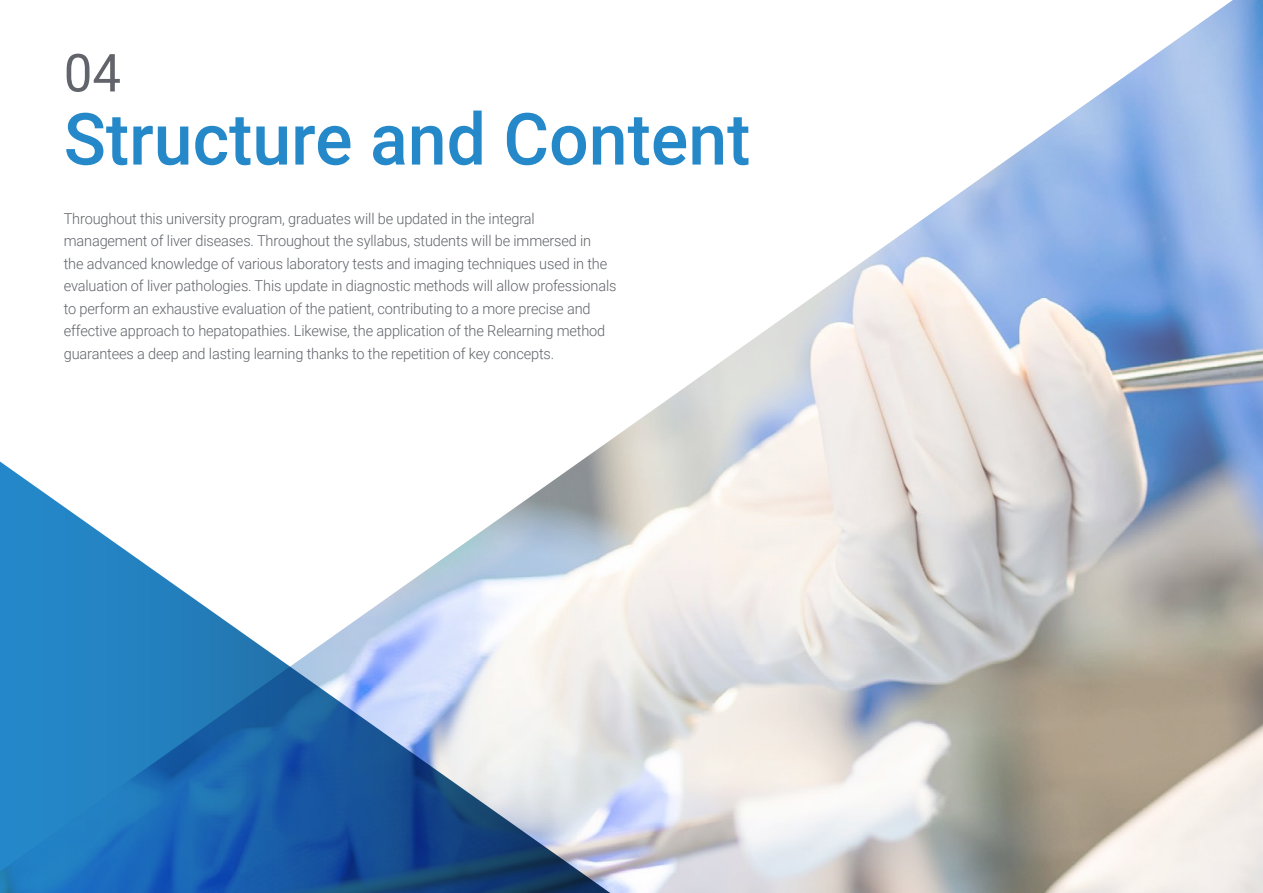
<style>
.page{position:relative;width:1263px;height:893px;background:#fff}
.page>*{position:absolute;margin:0;border:0;box-sizing:border-box;transform-origin:0 0}
.t1{font:500 72px "Roboto";color:#2488c9}
.t2{font:52.5px "Roboto";color:#61646a}
.t3{font:300 15px/22.5px "Roboto";letter-spacing:-.01em;color:#61646a}
</style>
<div class="page">
<img style="left:602px;top:0;width:661px;height:893px">
<svg style="left:0;top:446px;width:640px;height:447px"></svg>
<h2 class="t2" style="left:64px;top:36px;width:59px">04</h2>
<h1 class="t1" style="left:64px;top:89px;width:688px">Structure and Content</h1>
<p class="t3" style="left:64px;top:207px;width:554px">Throughout this university program, graduates will be updated in the integral management of liver diseases. Throughout the syllabus, students will be immersed in<br>the advanced knowledge of various laboratory tests and imaging techniques used in the evaluation of liver pathologies. This update in diagnostic methods will allow professionals to perform an exhaustive evaluation of the patient, contributing to a more precise and effective approach to hepatopathies. Likewise, the application of the Relearning method guarantees a deep and lasting learning thanks to the repetition of key concepts.</p>
</div>
